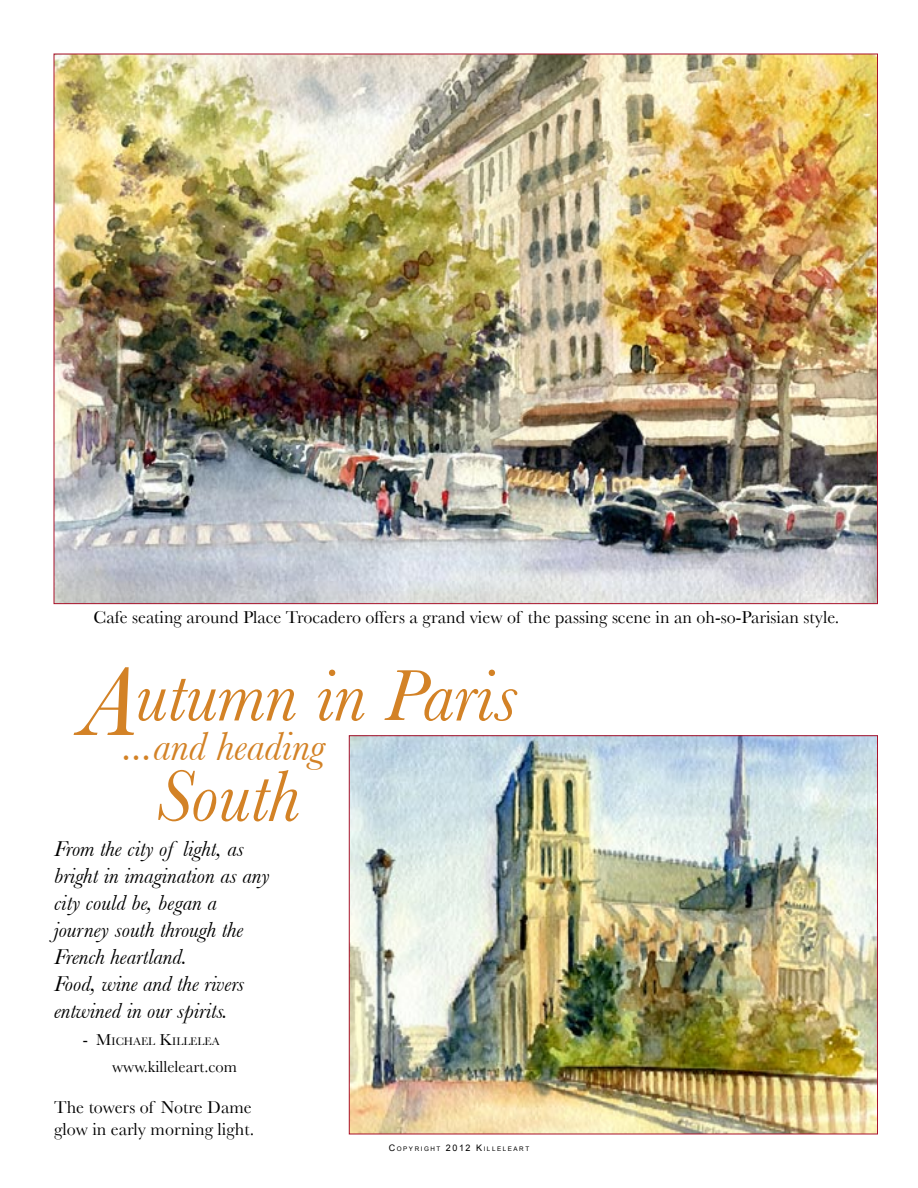
<style>
.page{position:relative;width:918px;height:1188px;background:#fff}
.page>*{position:absolute;margin:0;border:0;box-sizing:border-box;transform-origin:0 0}
.t1{font:italic 75px "Baskerville";color:#d38226}
.t2{font:italic 42px "Baskerville";color:#d38226}
.t3{font:italic 22.5px/27px "Baskerville";color:#000}
.t4{font:18px/21.6px "Baskerville";color:#000}
.t5{font:16.5px "Baskerville";color:#000}
.t6{font:11.55px "Baskerville";color:#000}
.t7{font:6.3px "Arial";letter-spacing:.245em;color:#000}
.s1{font-size:100.5px}
.s2{font-size:16.5px}
.s3{font-size:9px}
</style>
<div class="page">
<img style="left:56px;top:56px;width:820px;height:546px">
<img style="left:351px;top:737px;width:525px;height:395px">
<p class="t4" style="left:94px;top:607px;width:747px">Cafe seating around Place Trocadero offers a grand view of the passing scene in an oh-so-Parisian style.</p>
<p class="t1" style="left:81px;top:651px;width:438px"><span class="s1">A</span>utumn in Paris</p>
<p class="t2" style="left:123px;top:722px;width:203px">...and heading</p>
<p class="t1" style="left:156px;top:752px;width:145px">South</p>
<p class="t3" style="left:54px;top:835px;width:217px">From the city of light, as bright in imagination as any city could be, began a</p>
<p class="t3" style="left:54px;top:916px;width:191px">journey south through the<br>French heartland.</p>
<p class="t3" style="left:54px;top:970px;width:192px">Food, wine and the rivers entwined in our spirits.</p>
<p class="t6" style="left:83px;top:1034px;width:138px"><span class="s2">- M</span>ICHAEL <span class="s2">K</span>ILLELEA</p>
<p class="t5" style="left:112px;top:1057px;width:126px">www.killeleart.com</p>
<p class="t4" style="left:54px;top:1096px;width:202px">The towers of Notre Dame glow in early morning light.</p>
<p class="t7" style="left:389px;top:1145px;width:142px"><span class="s3">C</span>OPYRIGHT <span class="s3">2012 K</span>ILLELEART</p>
</div>
